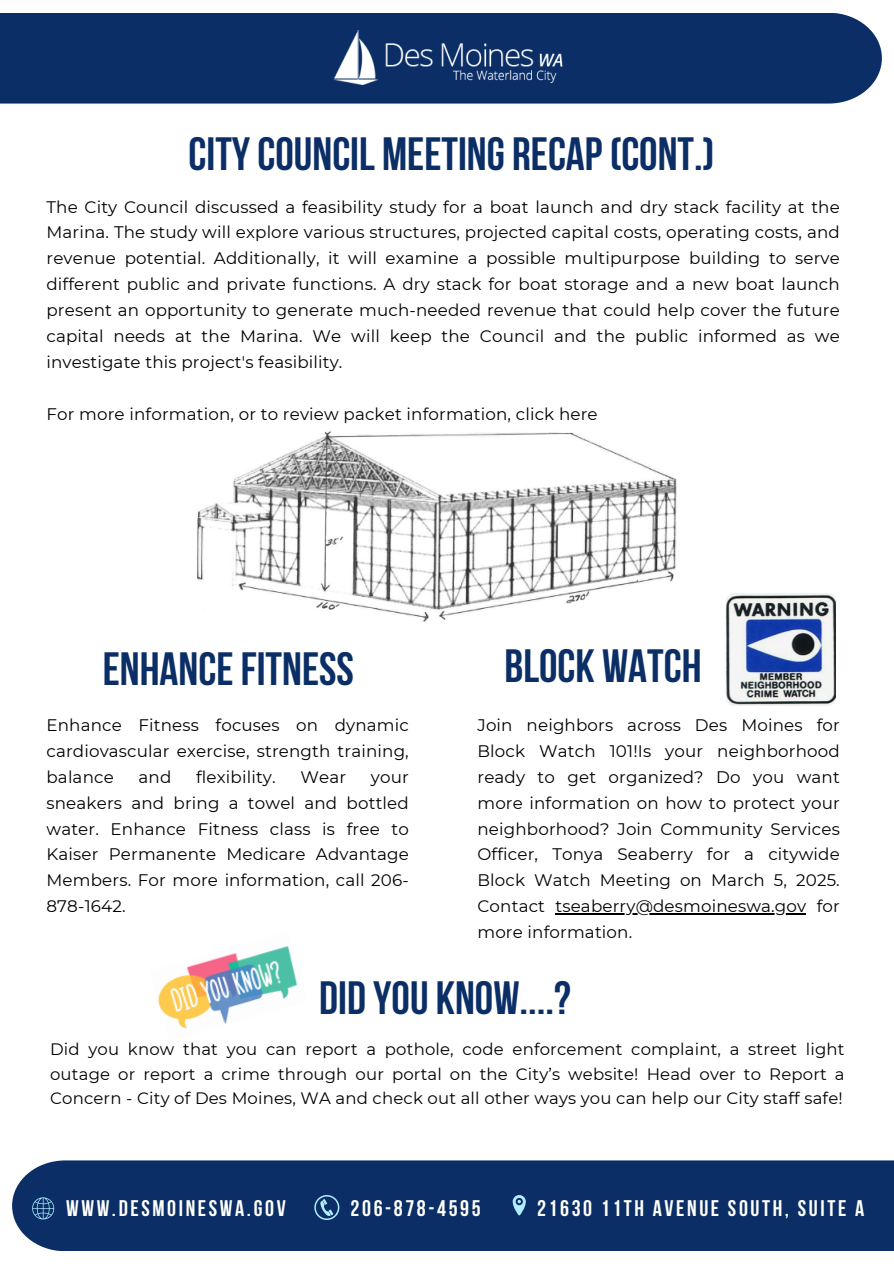
<style>
.page{position:relative;width:894px;height:1264px;background:#fff}
.page>*{position:absolute;margin:0;border:0;box-sizing:border-box;transform-origin:0 0}
.t1{font:700 46.5px "Bebas Neue";color:#0b2e66}
.t2{font:700 22.5px "Bebas Neue";letter-spacing:.115em;color:#fffff9}
.t3{font:16.65px/25.8px "Montserrat";letter-spacing:.01em;color:#000;text-align:justify}
.t4{font:16.5px/24.8px "Montserrat";letter-spacing:.01em;color:#000;text-align:justify}
</style>
<div class="page">
<div style="left:0;top:13px;width:881px;height:91px;background:#0b2e66"></div>
<img style="left:332px;top:31px;width:232px;height:56px">
<div style="left:12px;top:1160px;width:881px;height:91px;background:#0b2e66"></div>
<svg style="left:314px;top:1194px;width:25px;height:25px"></svg>
<svg style="left:512px;top:1194px;width:13px;height:21px"></svg>
<svg style="left:32px;top:1197px;width:22px;height:22px"></svg>
<img style="left:197px;top:431px;width:480px;height:191px">
<img style="left:725px;top:593px;width:111px;height:112px">
<hr style="left:555px;top:913px;width:251px;height:1px;background:#000">
<img style="left:158px;top:946px;width:140px;height:83px">
<p class="t1" style="left:188px;top:135px;width:527px">CITYCOUNCIL MEETING RECAP(CONT.)</p>
<p class="t3" style="left:46px;top:194px;width:794px">The City Council discussed a feasibility study for a boat launch and dry stack facility at the Marina. The study will explore various structures, projected capital costs, operating costs, and revenue potential. Additionally, it will examine a possible multipurpose building to serve different public and private functions. A dry stack for boat storage and a new boat launch present an opportunity to generate much-needed revenue that could help cover the future capital needs at the Marina. We will keep the Council and the public informed as we investigate this project's feasibility.</p>
<p class="t3" style="left:46px;top:401px;width:552px">For more information, or to review packet information, click here</p>
<h1 class="t1" style="left:103px;top:650px;width:252px">ENHANCEFITNESS</h1>
<h1 class="t3" style="left:46px;top:712px;width:364px">Enhance Fitness focuses on dynamic cardiovascular exercise, strength training, balance</h1>
<h1 class="t3" style="left:138px;top:764px;width:34px">and</h1>
<h1 class="t3" style="left:196px;top:764px;width:81px">flexibility.</h1>
<h1 class="t3" style="left:300px;top:764px;width:47px">Wear</h1>
<h1 class="t3" style="left:46px;top:764px;width:364px;text-indent:324px">your sneakers and bring a towel and bottled water. Enhance Fitness class is free to Kaiser Permanente Medicare Advantage Members. For more information, call 206- 878-1642.</h1>
<p class="t1" style="left:504px;top:647px;width:198px">BLOCK WATCH</p>
<p class="t3" style="left:477px;top:712px;width:364px">Join neighbors across Des Moines for Block Watch 101!Is your neighborhood ready to get organized? Do you want more information on how to protect your neighborhood? Join Community Services Officer, Tonya Seaberry for a citywide Block Watch Meeting on March 5, 2025.<br>Contact</p>
<p class="t3" style="left:477px;top:893px;width:364px;text-indent:78px">tseaberry@desmoineswa.gov for more information.</p>
<h1 class="t1" style="left:319px;top:979px;width:253px">DID YOU KNOW....?</h1>
<p class="t4" style="left:50px;top:1036px;width:795px">Did you know that you can report a pothole, code enforcement complaint, a street light outage or report a crime through our portal on the City’s website! Head over to Report a Concern - City of Des Moines, WA and check out all other ways you can help our City staff safe!</p>
<h1 class="t2" style="left:66px;top:1199px;width:221px">WWW.DESMOINESWA.GOV</h1>
<p class="t2" style="left:350px;top:1199px;width:131px">206-878-4595</p>
<p class="t2" style="left:537px;top:1199px;width:328px">21630 11TH AVENUE SOUTH, SUITE A</p>
</div>
